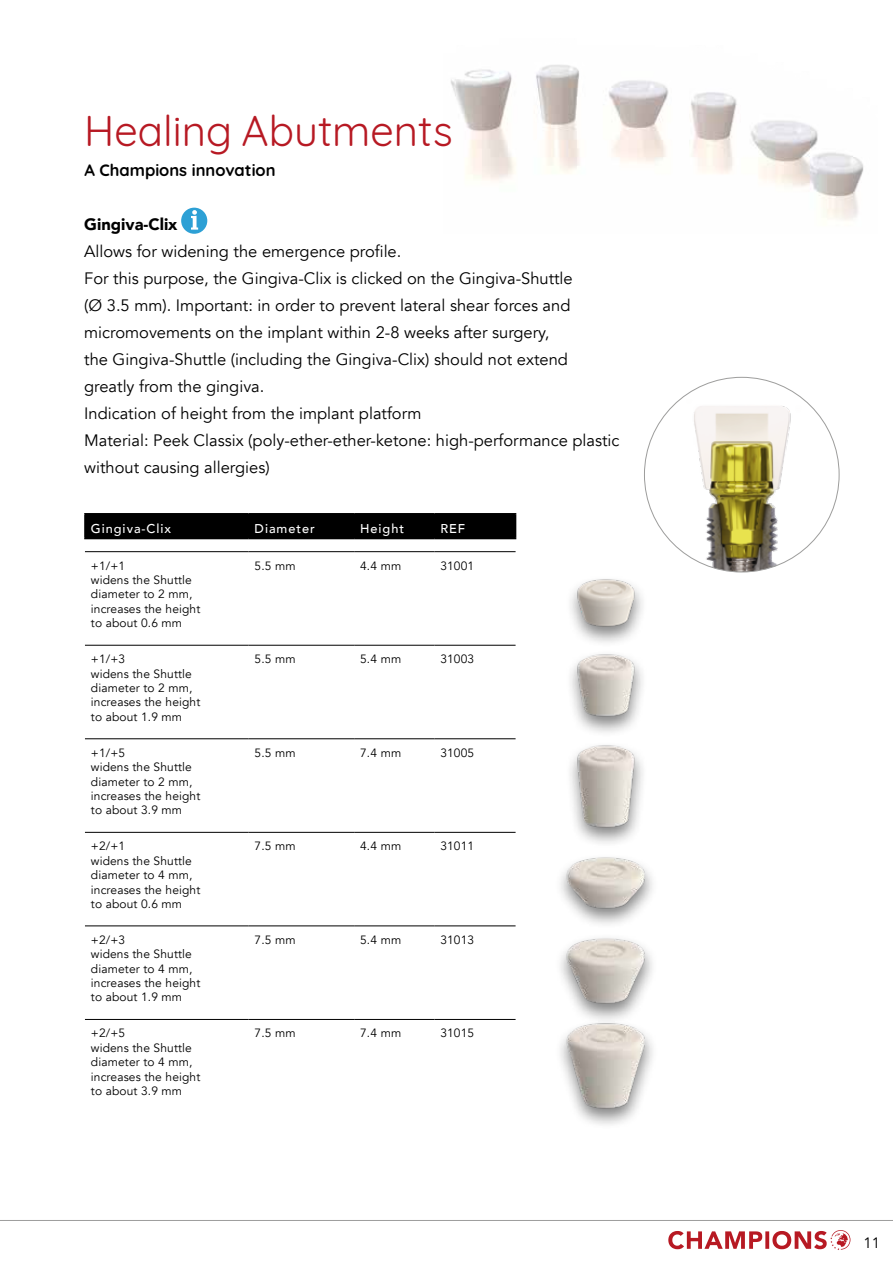
<style>
.page{position:relative;width:893px;height:1263px;background:#fff}
.page>*{position:absolute;margin:0;border:0;box-sizing:border-box;transform-origin:0 0}
.t1{font:42px "Quicksand";color:#b71923}
.t2{font:16.5px/27px "Avenir";color:#000}
.t3{font:700 16.5px "Quicksand";color:#000}
.t4{font:900 16.5px "Avenir";color:#000}
.t5{font:15px "Avenir";color:#000}
.t6{font:500 12.75px "Avenir";letter-spacing:.075em;color:#fff}
.t7{font:12px/14.4px "Avenir";letter-spacing:.01em;color:#000}
</style>
<div class="page">
<svg style="left:668px;top:1230px;width:182px;height:20px"></svg>
<hr style="left:0;top:1220px;width:893px;height:1px;background:#9d9d9c">
<img style="left:451px;top:65px;width:413px;height:156px">
<hr style="left:84px;top:513px;width:165px;height:1px;background:#000">
<hr style="left:84px;top:514px;width:2px;height:24px;background:#000">
<hr style="left:249px;top:513px;width:105px;height:1px;background:#000">
<hr style="left:354px;top:513px;width:80px;height:1px;background:#000">
<hr style="left:434px;top:513px;width:82px;height:1px;background:#000">
<div style="left:86px;top:514px;width:430px;height:24px;background:#000"></div>
<hr style="left:84px;top:538px;width:165px;height:1px;background:#000">
<hr style="left:249px;top:538px;width:105px;height:1px;background:#000">
<hr style="left:354px;top:538px;width:80px;height:1px;background:#000">
<hr style="left:434px;top:538px;width:82px;height:1px;background:#000">
<hr style="left:85px;top:551px;width:164px;height:1px;background:#000">
<hr style="left:249px;top:551px;width:105px;height:1px;background:#000">
<hr style="left:354px;top:551px;width:80px;height:1px;background:#000">
<hr style="left:434px;top:551px;width:82px;height:1px;background:#000">
<hr style="left:85px;top:645px;width:164px;height:1px;background:#000">
<hr style="left:249px;top:645px;width:105px;height:1px;background:#000">
<hr style="left:354px;top:645px;width:80px;height:1px;background:#000">
<hr style="left:434px;top:645px;width:82px;height:1px;background:#000">
<hr style="left:85px;top:738px;width:164px;height:1px;background:#000">
<hr style="left:249px;top:738px;width:105px;height:1px;background:#000">
<hr style="left:354px;top:738px;width:80px;height:1px;background:#000">
<hr style="left:434px;top:738px;width:82px;height:1px;background:#000">
<hr style="left:85px;top:832px;width:164px;height:1px;background:#000">
<hr style="left:249px;top:832px;width:105px;height:1px;background:#000">
<hr style="left:354px;top:832px;width:80px;height:1px;background:#000">
<hr style="left:434px;top:832px;width:82px;height:1px;background:#000">
<hr style="left:85px;top:925px;width:164px;height:1px;background:#000">
<hr style="left:249px;top:925px;width:105px;height:1px;background:#000">
<hr style="left:354px;top:925px;width:80px;height:1px;background:#000">
<hr style="left:434px;top:925px;width:82px;height:1px;background:#000">
<hr style="left:85px;top:1019px;width:164px;height:1px;background:#000">
<hr style="left:249px;top:1019px;width:105px;height:1px;background:#000">
<hr style="left:354px;top:1019px;width:80px;height:1px;background:#000">
<hr style="left:434px;top:1019px;width:82px;height:1px;background:#000">
<img style="left:668px;top:377px;width:142px;height:195px">
<div style="left:565px;top:574px;width:83px;height:74px;background:#000;opacity:.5"></div>
<img style="left:565px;top:556px;width:116px;height:73px">
<div style="left:565px;top:649px;width:83px;height:89px;background:#000;opacity:.5"></div>
<img style="left:565px;top:647px;width:83px;height:73px">
<div style="left:565px;top:740px;width:84px;height:108px;background:#000;opacity:.5"></div>
<img style="left:565px;top:740px;width:84px;height:90px">
<div style="left:555px;top:853px;width:104px;height:76px;background:#000;opacity:.5"></div>
<img style="left:555px;top:846px;width:104px;height:65px">
<div style="left:554px;top:933px;width:105px;height:92px;background:#000;opacity:.5"></div>
<img style="left:554px;top:925px;width:105px;height:82px">
<div style="left:555px;top:1018px;width:104px;height:112px;background:#000;opacity:.5"></div>
<img style="left:554px;top:1009px;width:105px;height:102px">
<div style="left:181px;top:208px;width:26px;height:26px;background:#2da0d5;border-radius:50%"></div>
<svg style="left:191px;top:210px;width:7px;height:20px"></svg>
<h1 class="t1" style="left:84px;top:99px;width:370px">Healing Abutments</h1>
<h2 class="t3" style="left:84px;top:156px;width:193px">A Champions innovation</h2>
<h2 class="t4" style="left:84px;top:210px;width:95px">Gingiva-Clix</h2>
<p class="t2" style="left:84px;top:238px;width:537px">Allows for widening the emergence profile.<br>For this purpose, the Gingiva-Clix is clicked on the Gingiva-Shuttle<br>(Ø 3.5 mm). Important: in order to prevent lateral shear forces and micromovements on the implant within 2-8 weeks after surgery,<br>the Gingiva-Shuttle (including the Gingiva-Clix) should not extend greatly from the gingiva.<br>Indication of height from the implant platform<br>Material: Peek Classix (poly-ether-ether-ketone: high-performance plastic without causing allergies)</p>
<p class="t6" style="left:91px;top:517px;width:82px">Gingiva-Clix</p>
<p class="t6" style="left:255px;top:517px;width:62px">Diameter</p>
<p class="t6" style="left:360px;top:517px;width:45px">Height</p>
<p class="t6" style="left:440px;top:517px;width:26px">REF</p>
<p class="t7" style="left:91px;top:558px;width:111px">+1/+1<br>widens the Shuttle diameter to 2 mm, increases the height to about 0.6 mm</p>
<p class="t7" style="left:255px;top:558px;width:43px">5.5 mm</p>
<p class="t7" style="left:360px;top:558px;width:43px">4.4 mm</p>
<p class="t7" style="left:440px;top:558px;width:35px">31001</p>
<p class="t7" style="left:91px;top:652px;width:111px">+1/+3<br>widens the Shuttle diameter to 2 mm, increases the height to about 1.9 mm</p>
<p class="t7" style="left:255px;top:652px;width:43px">5.5 mm</p>
<p class="t7" style="left:360px;top:652px;width:43px">5.4 mm</p>
<p class="t7" style="left:440px;top:652px;width:35px">31003</p>
<p class="t7" style="left:91px;top:746px;width:111px">+1/+5<br>widens the Shuttle diameter to 2 mm, increases the height to about 3.9 mm</p>
<p class="t7" style="left:255px;top:746px;width:43px">5.5 mm</p>
<p class="t7" style="left:360px;top:746px;width:43px">7.4 mm</p>
<p class="t7" style="left:440px;top:746px;width:35px">31005</p>
<p class="t7" style="left:91px;top:839px;width:111px">+2/+1<br>widens the Shuttle diameter to 4 mm, increases the height to about 0.6 mm</p>
<p class="t7" style="left:255px;top:839px;width:43px">7.5 mm</p>
<p class="t7" style="left:360px;top:839px;width:43px">4.4 mm</p>
<p class="t7" style="left:440px;top:839px;width:35px">31011</p>
<p class="t7" style="left:91px;top:933px;width:111px">+2/+3<br>widens the Shuttle diameter to 4 mm, increases the height to about 1.9 mm</p>
<p class="t7" style="left:255px;top:933px;width:43px">7.5 mm</p>
<p class="t7" style="left:360px;top:933px;width:43px">5.4 mm</p>
<p class="t7" style="left:440px;top:933px;width:35px">31013</p>
<p class="t7" style="left:91px;top:1026px;width:111px">+2/+5<br>widens the Shuttle diameter to 4 mm, increases the height to about 3.9 mm</p>
<p class="t7" style="left:255px;top:1026px;width:43px">7.5 mm</p>
<p class="t7" style="left:360px;top:1026px;width:43px">7.4 mm</p>
<p class="t7" style="left:440px;top:1026px;width:35px">31015</p>
<p class="t5" style="left:863px;top:1234px;width:18px">11</p>
</div>
